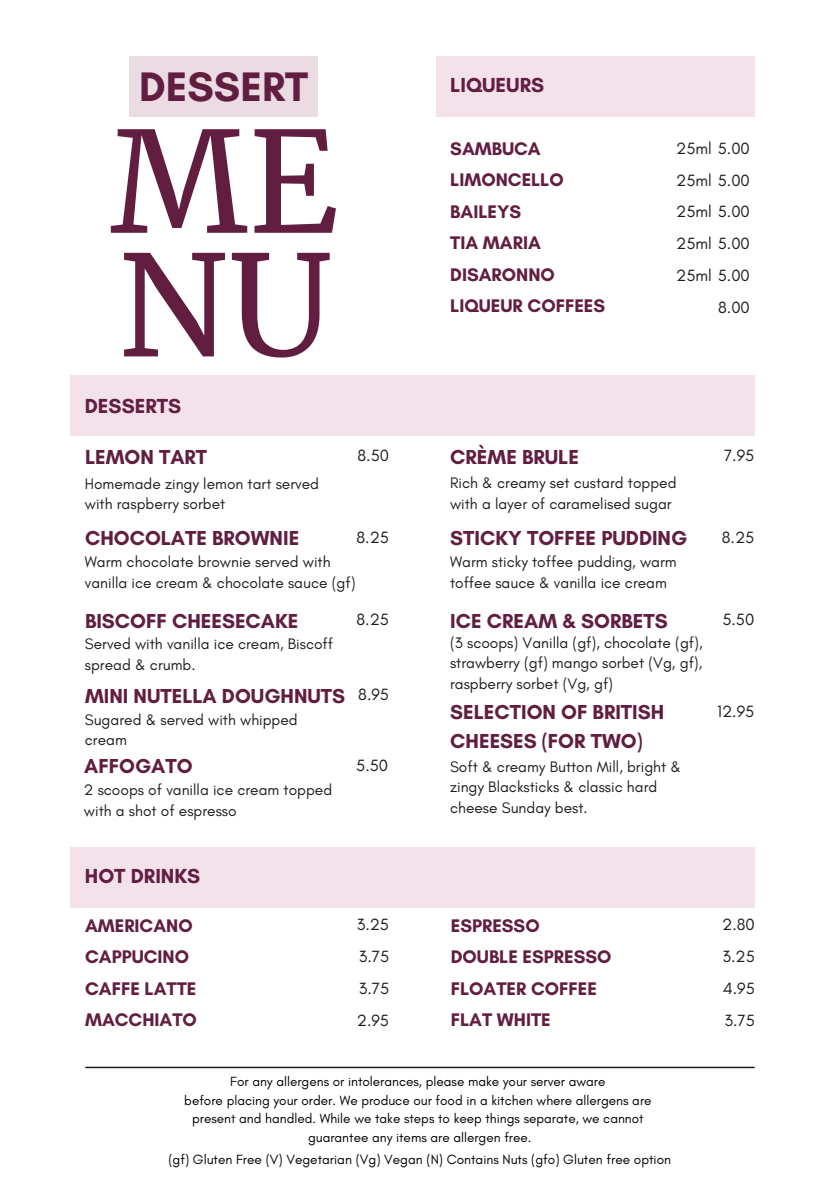
<style>
.page{position:relative;width:839px;height:1191px;background:#fff}
.page>*{position:absolute;margin:0;border:0;box-sizing:border-box;transform-origin:0 0}
.t1{font:139.4px/123.6px "Merriweather";color:#621e40}
.t2{font:700 42px "Glacial Indifference";color:#621e40}
.t3{font:700 20.8px "Glacial Indifference";color:#621e40}
.t4{font:700 20.6px/28.4px "Glacial Indifference";color:#621e40}
.t5{font:700 18.6px/31.6px "Glacial Indifference";color:#621e40}
.t6{font:16.6px/31.8px "Glacial Indifference";color:#1e1e1e;text-align:justify}
.t7{font:15.6px/20.6px "Glacial Indifference";color:#1e1e1e}
.t8{font:13.6px "Glacial Indifference";color:#000}
</style>
<div class="page">
<hr style="left:86px;top:1067px;width:668px;height:1px;background:#1e1e1e">
<div style="left:71px;top:376px;width:318px;height:60px;background:#f4e2ea"></div>
<div style="left:436px;top:57px;width:318px;height:60px;background:#f4e2ea"></div>
<div style="left:376px;top:376px;width:378px;height:60px;background:#f4e2ea"></div>
<div style="left:71px;top:848px;width:318px;height:60px;background:#f4e2ea"></div>
<div style="left:376px;top:848px;width:378px;height:60px;background:#f4e2ea"></div>
<div style="left:129px;top:56px;width:189px;height:60px;background:#ebdbe3"></div>
<h3 class="t2" style="left:139px;top:61px;width:170px">DESSERT</h3>
<h3 class="t1" style="left:110px;top:121px;width:230px">ME<br>NU</h3>
<h2 class="t3" style="left:85px;top:393px;width:98px">DESSERTS</h2>
<h6 class="t4" style="left:85px;top:443px;width:124px">LEMON TART</h6>
<h5 class="t7" style="left:85px;top:473px;width:236px">Homemade zingy lemon tart served with raspberry sorbet</h5>
<h6 class="t4" style="left:85px;top:524px;width:216px">CHOCOLATE BROWNIE</h6>
<h6 class="t6" style="left:357px;top:440px;width:33px">8.50</h6>
<h5 class="t6" style="left:356px;top:521px;width:34px">8.25</h5>
<h6 class="t7" style="left:85px;top:551px;width:272px">Warm chocolate brownie served with vanilla ice cream &amp; chocolate sauce (gf)</h6>
<h3 class="t4" style="left:85px;top:606px;width:215px">BISCOFF CHEESECAKE</h3>
<h5 class="t7" style="left:85px;top:634px;width:250px">Served with vanilla ice cream, Biscoff spread &amp; crumb.</h5>
<h5 class="t4" style="left:85px;top:681px;width:262px">MINI NUTELLA DOUGHNUTS</h5>
<h3 class="t7" style="left:85px;top:709px;width:214px">Sugared &amp; served with whipped cream</h3>
<h4 class="t4" style="left:84px;top:752px;width:110px">AFFOGATO</h4>
<h5 class="t7" style="left:84px;top:779px;width:250px">2 scoops of vanilla ice cream topped with a shot of espresso</h5>
<h6 class="t6" style="left:356px;top:603px;width:34px">8.25</h6>
<h3 class="t6" style="left:358px;top:679px;width:32px">8.95</h3>
<h4 class="t6" style="left:356px;top:749px;width:34px">5.50</h4>
<h4 class="t3" style="left:85px;top:863px;width:117px">HOT DRINKS</h4>
<p class="t3" style="left:450px;top:72px;width:95px">LIQUEURS</p>
<h3 class="t5" style="left:450px;top:132px;width:156px">SAMBUCA<br>LIMONCELLO<br>BAILEYS<br>TIA MARIA<br>DISARONNO<br>LIQUEUR COFFEES</h3>
<h3 class="t4" style="left:450px;top:443px;width:130px">CRÈME BRULE</h3>
<h3 class="t6" style="left:676px;top:132px;width:75px;text-align:right">25ml 5.00<br>25ml 5.00<br>25ml 5.00<br>25ml 5.00<br>25ml 5.00<br>8.00</h3>
<h6 class="t6" style="left:724px;top:440px;width:32px">7.95</h6>
<h5 class="t7" style="left:450px;top:472px;width:228px">Rich &amp; creamy set custard topped with a layer of caramelised sugar</h5>
<h6 class="t4" style="left:450px;top:524px;width:238px">STICKY TOFFEE PUDDING</h6>
<h6 class="t7" style="left:450px;top:551px;width:228px">Warm sticky toffee pudding, warm toffee sauce &amp; vanilla ice cream</h6>
<h3 class="t4" style="left:450px;top:606px;width:219px">ICE CREAM &amp; SORBETS</h3>
<h5 class="t7" style="left:450px;top:632px;width:254px;text-align:justify">(3 scoops) Vanilla (gf), chocolate (gf), strawberry (gf) mango sorbet (Vg, gf), raspberry sorbet (Vg, gf)</h5>
<h5 class="t4" style="left:450px;top:698px;width:215px">SELECTION OF BRITISH<br>CHEESES (FOR TWO)</h5>
<h3 class="t7" style="left:450px;top:756px;width:232px">Soft &amp; creamy Button Mill, bright &amp; zingy Blacksticks &amp; classic hard cheese Sunday best.</h3>
<h5 class="t6" style="left:721px;top:521px;width:34px">8.25</h5>
<h6 class="t6" style="left:722px;top:603px;width:34px">5.50</h6>
<h3 class="t6" style="left:717px;top:695px;width:39px">12.95</h3>
<h5 class="t5" style="left:85px;top:910px;width:113px">AMERICANO<br>CAPPUCINO<br>CAFFE LATTE<br>MACCHIATO</h5>
<h3 class="t5" style="left:451px;top:910px;width:162px">ESPRESSO<br>DOUBLE ESPRESSO<br>FLOATER COFFEE<br>FLAT WHITE</h3>
<h5 class="t6" style="left:356px;top:909px;width:34px">3.25<br>3.75<br>3.75<br>2.95</h5>
<h6 class="t6" style="left:722px;top:909px;width:34px">2.80<br>3.25<br>4.95<br>3.75</h6>
<h5 class="t8" style="left:230px;top:1073px;width:377px">For any allergens or intolerances, please make your server aware</h5>
<p class="t8" style="left:184px;top:1092px;width:469px">before placing your order. We produce our food in a kitchen where allergens are</p>
<p class="t8" style="left:192px;top:1110px;width:453px">present and handled. While we take steps to keep things separate, we cannot</p>
<p class="t8" style="left:308px;top:1129px;width:225px">guarantee any items are allergen free.</p>
<p class="t8" style="left:168px;top:1152px;width:504px">(gf) Gluten Free (V) Vegetarian (Vg) Vegan (N) Contains Nuts (gfo) Gluten free option</p>
</div>
